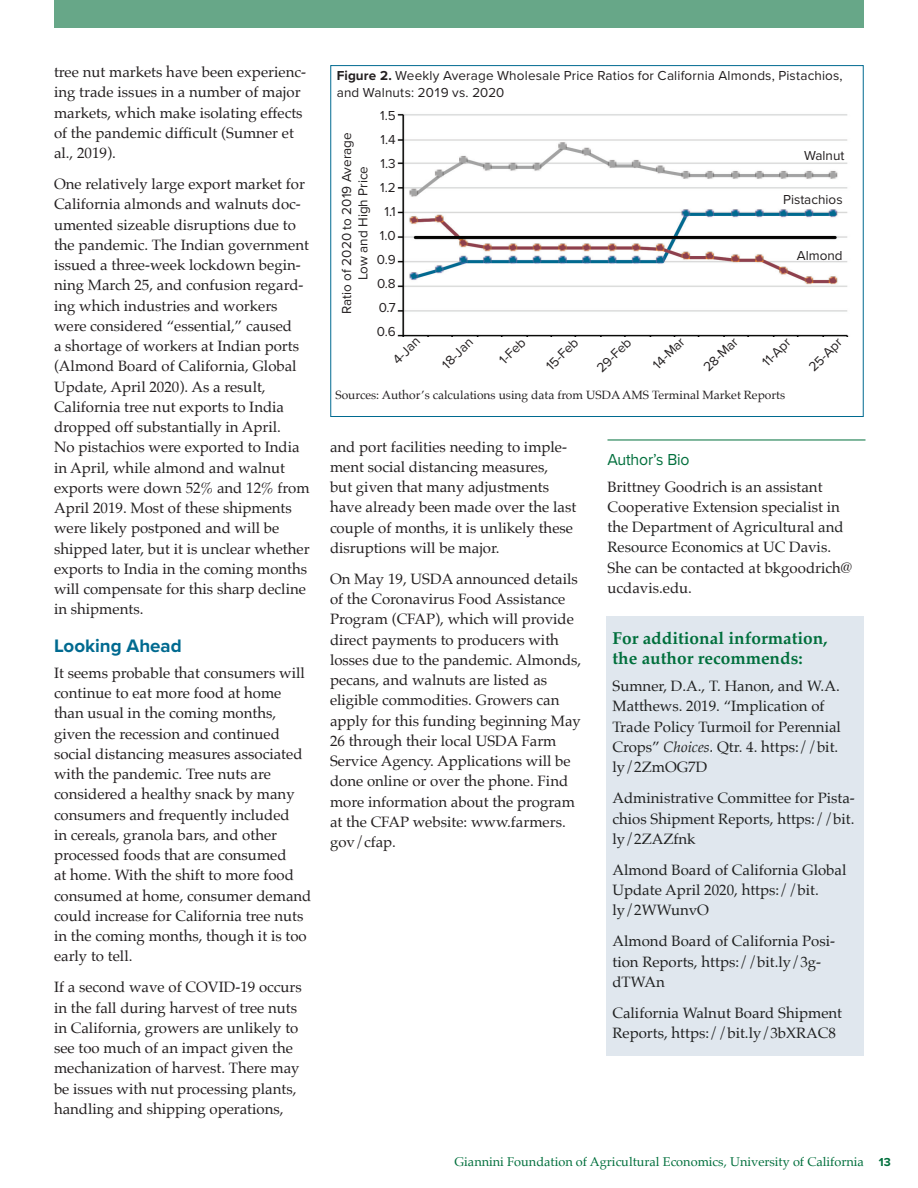
<style>
.page{position:relative;width:918px;height:1188px;background:#fff}
.page>*{position:absolute;margin:0;border:0;box-sizing:border-box;transform-origin:0 0}
.t1{font:700 18.75px "Proxima Nova";color:#006a90}
.t2{font:700 17.25px/20.2px "Palatino";color:#006f3c}
.t3{font:16.5px "Proxima Nova";letter-spacing:-.01em;color:#006f3c;scale:.96 1}
.t4{font:15px/20.2px "Palatino";color:#231f20}
.t5{font:15px/20.2px "Palatino";color:#1f2020}
.t6{font:13.5px/24px "Proxima Nova";letter-spacing:.005em;color:#231f20;text-align:center}
.t7{font:12.75px "Palatino";color:#006f3c}
.t8{font:12px "Palatino";color:#231f20}
.s1{font-weight:700}
.s2{color:#1f2020}
.s3{font-style:italic}
.s4{font-family:"Proxima Nova";font-weight:700;font-size:12px}
</style>
<div class="page">
<div style="left:54px;top:0;width:810px;height:28px;background:#67a788"></div>
<div style="left:606px;top:617px;width:258px;height:439px;background:#e0e7ee"></div>
<hr style="left:608px;top:440px;width:258px;height:1px;background:#006f3c">
<img style="left:397px;top:113px;width:452px;height:223px">
<p class="t4" style="left:54px;top:62px;width:254px">tree nut markets have been experienc&shy;ing trade issues in a number of major markets, which make isolating effects of the pandemic difficult (Sumner et al., 2019).</p>
<p class="t4" style="left:54px;top:174px;width:257px">One relatively large export market for California almonds and walnuts doc&shy;umented sizeable disruptions due to the pandemic. The Indian government issued a three-week lockdown begin&shy;ning March 25, and confusion regard&shy;ing which industries and workers were considered “essential,” caused<br>a shortage of workers at Indian ports (Almond Board of California, Global Update, April 2020). As a result, California tree nut exports to India dropped off substantially in April.<br>No pistachios were exported to India in April, while almond and walnut exports were down 52% and 12% from April 2019. Most of these shipments were likely postponed and will be shipped later, but it is unclear whether exports to India in the coming months will compensate for this sharp decline in shipments.</p>
<p class="t1" style="left:54px;top:632px;width:129px">Looking Ahead</p>
<p class="t4" style="left:54px;top:663px;width:259px">It seems probable that consumers will continue to eat more food at home than usual in the coming months, given the recession and continued social distancing measures associated with the pandemic. Tree nuts are considered a healthy snack by many consumers and frequently included<br>in cereals, granola bars, and other processed foods that are consumed<br>at home. With the shift to more food consumed at home, consumer demand could increase for California tree nuts in the coming months, though it is too early to tell.</p>
<p class="t4" style="left:54px;top:977px;width:249px">If a second wave of COVID-19 occurs in the fall during harvest of tree nuts in California, growers are unlikely to see too much of an impact given the mechanization of harvest. There may be issues with nut processing plants, handling and shipping operations,</p>
<p class="t6" style="left:337px;top:67px;width:507px;line-height:16.5px;text-align:left"><span class="s1">Figure 2.</span> Weekly Average Wholesale Price Ratios for California Almonds, Pistachios, and Walnuts: 2019 vs. 2020</p>
<p class="t6" style="left:377px;top:103px;width:20px">1.5<br>1.4<br>1.3<br>1.2<br>1.1<br>1.0<br>0.9<br>0.8<br>0.7<br>0.6</p>
<p class="t6" style="left:386px;top:353px;width:34px;rotate:-45deg">4-Jan</p>
<p class="t6" style="left:802px;top:360px;width:43px;rotate:-45deg">25-Apr</p>
<p class="t6" style="left:338px;top:314px;width:183px;line-height:16.5px;rotate:-90deg">Ratio of 2020 to 2019 Average<br>Low and High Price</p>
<p class="t6" style="left:804px;top:143px;width:42px">Walnut</p>
<p class="t6" style="left:783px;top:187px;width:61px">Pistachios</p>
<p class="t6" style="left:797px;top:243px;width:47px">Almond</p>
<p class="t6" style="left:539px;top:359px;width:41px;rotate:-45deg">15-Feb</p>
<p class="t6" style="left:590px;top:361px;width:44px;rotate:-45deg">29-Feb</p>
<p class="t6" style="left:646px;top:358px;width:40px;rotate:-45deg">14-Mar</p>
<p class="t6" style="left:492px;top:353px;width:33px;rotate:-45deg">1-Feb</p>
<p class="t6" style="left:697px;top:360px;width:44px;rotate:-45deg">28-Mar</p>
<p class="t6" style="left:755px;top:355px;width:36px;rotate:-45deg">11-Apr</p>
<p class="t6" style="left:436px;top:358px;width:39px;rotate:-45deg">18-Jan</p>
<p class="t8" style="left:335px;top:385px;width:451px">Sources: Author’s calculations using data from USDA AMS Terminal Market Reports</p>
<p class="t4" style="left:330px;top:436px;width:248px">and port facilities needing to imple&shy;ment social distancing measures,<br>but given that many adjustments have already been made over the last couple of months, it is unlikely these disruptions will be major.</p>
<p class="t4" style="left:330px;top:569px;width:253px">On May 19, USDA announced details of the Coronavirus Food Assistance Program (CFAP), which will provide direct payments to producers with losses due to the pandemic. Almonds, pecans, and walnuts are listed as eligible commodities. Growers can apply for this funding beginning May 26 through their local USDA Farm Service Agency. Applications will be done online or over the phone. Find more information about the program at the CFAP website: www.farmers. gov/cfap.</p>
<p class="t3" style="left:608px;top:447px;width:87px">Author’s Bio</p>
<p class="t4" style="left:608px;top:476px;width:246px">Brittney Goodrich is an assistant<br>Cooperative Extension specialist in the <span class="s2">Department of Agricultural and<br>Resource Economics at UC Davis</span>.<br>She can be contacted at bkgoodrich@ ucdavis.edu.</p>
<p class="t2" style="left:612px;top:628px;width:217px">For additional information, the author recommends:</p>
<p class="t5" style="left:612px;top:676px;width:230px">Sumner, D.A., T. Hanon, and W.A.<br>Matthews. 2019. “Implication of<br>Trade Policy Turmoil for Perennial<br>Crops” <span class="s3">Choices.</span> Qtr. 4. https://bit. ly/2ZmOG7D</p>
<p class="t5" style="left:612px;top:788px;width:244px;text-align:justify">Administrative Committee for Pista&shy;chios Shipment Reports, https://bit. ly/2ZAZfnk</p>
<p class="t5" style="left:612px;top:860px;width:235px">Almond Board of California Global<br>Update April 2020, https://bit. ly/2WWunvO</p>
<p class="t5" style="left:612px;top:931px;width:224px">Almond Board of California Posi&shy;tion Reports, https://bit.ly/3g&shy;dTWAn</p>
<p class="t5" style="left:612px;top:1003px;width:231px">California Walnut Board Shipment<br>Reports, https://bit.ly/3bXRAC8</p>
<p class="t7" style="left:455px;top:1151px;width:438px">Giannini Foundation of Agricultural Economics, University of California <span class="s4">13</span></p>
</div>
